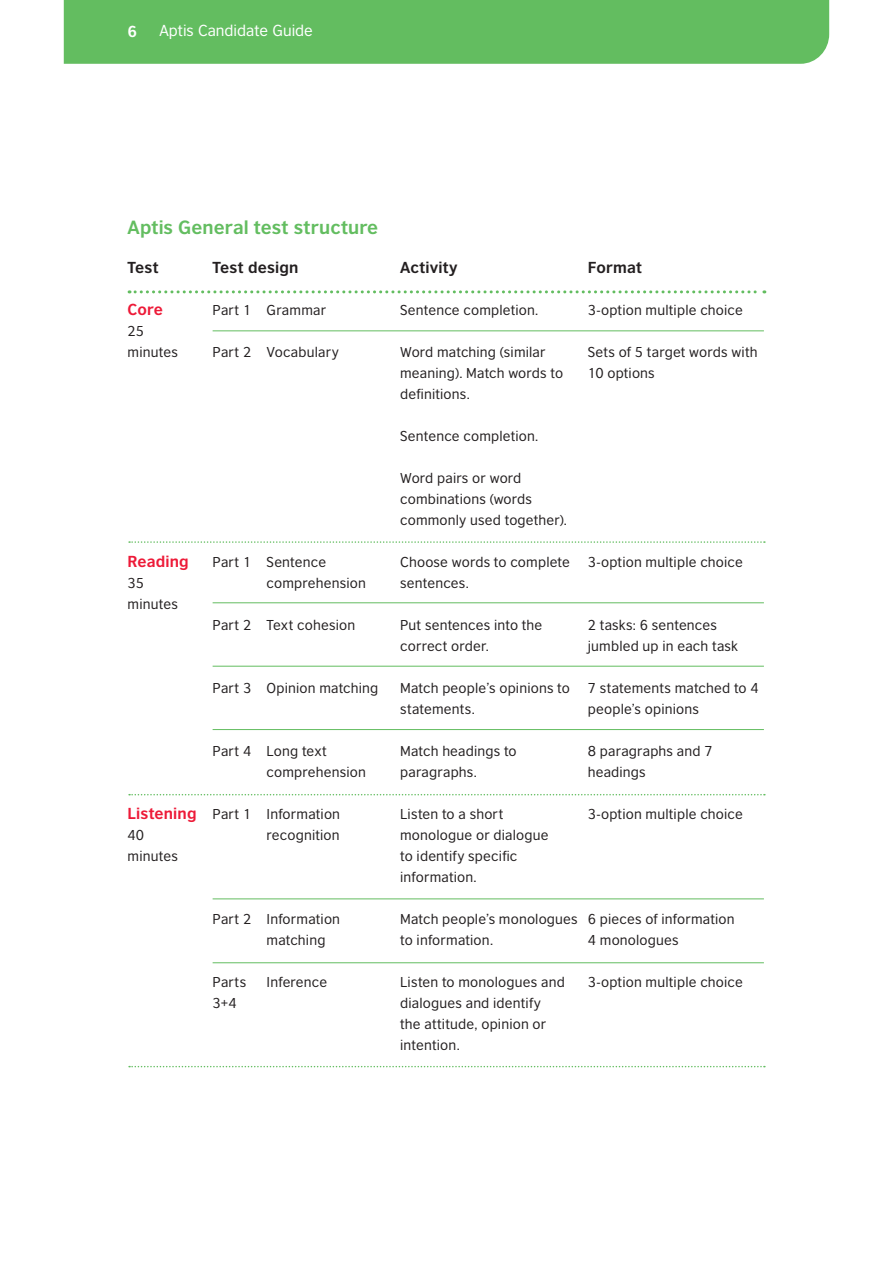
<style>
.page{position:relative;width:893px;height:1263px;background:#fff}
.page>*{position:absolute;margin:0;border:0;box-sizing:border-box;transform-origin:0 0}
.t1{font:700 18px "British Council Sans CE";letter-spacing:.005em;color:#63bd60}
.t2{font:700 15px "British Council Sans CE";letter-spacing:.015em;color:#231f20}
.t3{font:700 15px "British Council Sans CE";letter-spacing:.01em;color:#ed1a38}
.t4{font:15px "British Council Sans CE";color:#fff}
.t5{font:700 15px "British Council Sans CE";color:#fff}
.t6{font:13.5px/21px "British Council Sans CE";letter-spacing:.015em;color:#231f20}
</style>
<div class="page">
<div style="left:64px;top:0;width:765px;height:64px;background:#63bd60"></div>
<svg style="left:129px;top:290px;width:636px;height:3px"></svg>
<svg style="left:129px;top:541px;width:636px;height:2px"></svg>
<hr style="left:213px;top:331px;width:551px;height:1px;background:#63bd60">
<hr style="left:213px;top:602px;width:551px;height:1px;background:#63bd60">
<hr style="left:213px;top:666px;width:551px;height:1px;background:#63bd60">
<hr style="left:213px;top:729px;width:551px;height:1px;background:#63bd60">
<hr style="left:213px;top:899px;width:551px;height:1px;background:#63bd60">
<hr style="left:213px;top:962px;width:551px;height:1px;background:#63bd60">
<svg style="left:129px;top:794px;width:636px;height:1px"></svg>
<svg style="left:129px;top:1066px;width:636px;height:1px"></svg>
<p class="t5" style="left:128px;top:22px;width:11px">6</p>
<p class="t4" style="left:159px;top:22px;width:155px">Aptis Candidate Guide</p>
<p class="t1" style="left:128px;top:216px;width:252px">Aptis General test structure</p>
<p class="t2" style="left:128px;top:258px;width:33px">Test</p>
<p class="t3" style="left:128px;top:300px;width:37px">Core</p>
<p class="t6" style="left:128px;top:320px;width:18px">25</p>
<p class="t6" style="left:128px;top:341px;width:52px">minutes</p>
<p class="t2" style="left:213px;top:258px;width:87px">Test design</p>
<p class="t6" style="left:213px;top:299px;width:115px">Part 1 Grammar</p>
<p class="t6" style="left:213px;top:341px;width:128px">Part 2 Vocabulary</p>
<p class="t3" style="left:128px;top:552px;width:63px">Reading</p>
<p class="t6" style="left:128px;top:572px;width:18px">35</p>
<p class="t6" style="left:128px;top:593px;width:52px">minutes</p>
<p class="t6" style="left:213px;top:551px;width:115px">Part 1 Sentence</p>
<p class="t6" style="left:267px;top:572px;width:101px">comprehension</p>
<p class="t6" style="left:213px;top:614px;width:144px">Part 2 Text cohesion</p>
<p class="t6" style="left:213px;top:677px;width:167px">Part 3 Opinion matching</p>
<p class="t3" style="left:128px;top:804px;width:71px">Listening</p>
<p class="t6" style="left:128px;top:824px;width:18px">40</p>
<p class="t6" style="left:128px;top:845px;width:52px">minutes</p>
<p class="t6" style="left:213px;top:740px;width:116px">Part 4 Long text</p>
<p class="t6" style="left:267px;top:761px;width:101px">comprehension</p>
<p class="t6" style="left:213px;top:803px;width:129px;text-align:right">Part 1 Information recognition</p>
<p class="t6" style="left:267px;top:908px;width:75px;text-indent:-54px">Part 2 Information matching</p>
<p class="t6" style="left:213px;top:971px;width:35px">Parts</p>
<p class="t6" style="left:267px;top:971px;width:62px">Inference</p>
<p class="t6" style="left:213px;top:992px;width:26px">3+4</p>
<p class="t2" style="left:400px;top:258px;width:59px">Activity</p>
<p class="t6" style="left:400px;top:299px;width:140px">Sentence completion.</p>
<p class="t6" style="left:400px;top:341px;width:164px">Word matching (similar meaning). Match words to definitions.</p>
<p class="t6" style="left:400px;top:425px;width:140px">Sentence completion.</p>
<p class="t6" style="left:400px;top:467px;width:168px">Word pairs or word combinations (words commonly used together).</p>
<p class="t6" style="left:400px;top:551px;width:171px">Choose words to complete sentences.</p>
<p class="t6" style="left:400px;top:614px;width:144px">Put sentences into the correct order.</p>
<p class="t6" style="left:400px;top:677px;width:171px">Match people’s opinions to statements.</p>
<p class="t6" style="left:400px;top:740px;width:118px">Match headings to paragraphs.</p>
<p class="t6" style="left:400px;top:803px;width:150px">Listen to a short monologue or dialogue to identify specific information.</p>
<p class="t6" style="left:400px;top:908px;width:179px">Match people’s monologues to information.</p>
<p class="t6" style="left:400px;top:971px;width:166px">Listen to monologues and dialogues and identify the attitude, opinion or intention.</p>
<p class="t2" style="left:588px;top:258px;width:56px">Format</p>
<p class="t6" style="left:588px;top:299px;width:157px">3-option multiple choice</p>
<p class="t6" style="left:588px;top:341px;width:171px">Sets of 5 target words with</p>
<p class="t6" style="left:588px;top:362px;width:68px">10 options</p>
<p class="t6" style="left:588px;top:551px;width:157px">3-option multiple choice</p>
<p class="t6" style="left:588px;top:614px;width:152px">2 tasks: 6 sentences jumbled up in each task</p>
<p class="t6" style="left:588px;top:677px;width:172px">7 statements matched to 4 people’s opinions</p>
<p class="t6" style="left:588px;top:740px;width:126px">8 paragraphs and 7 headings</p>
<p class="t6" style="left:588px;top:803px;width:157px">3-option multiple choice</p>
<p class="t6" style="left:588px;top:908px;width:148px">6 pieces of information</p>
<p class="t6" style="left:588px;top:929px;width:92px">4 monologues</p>
<p class="t6" style="left:588px;top:971px;width:157px">3-option multiple choice</p>
</div>
